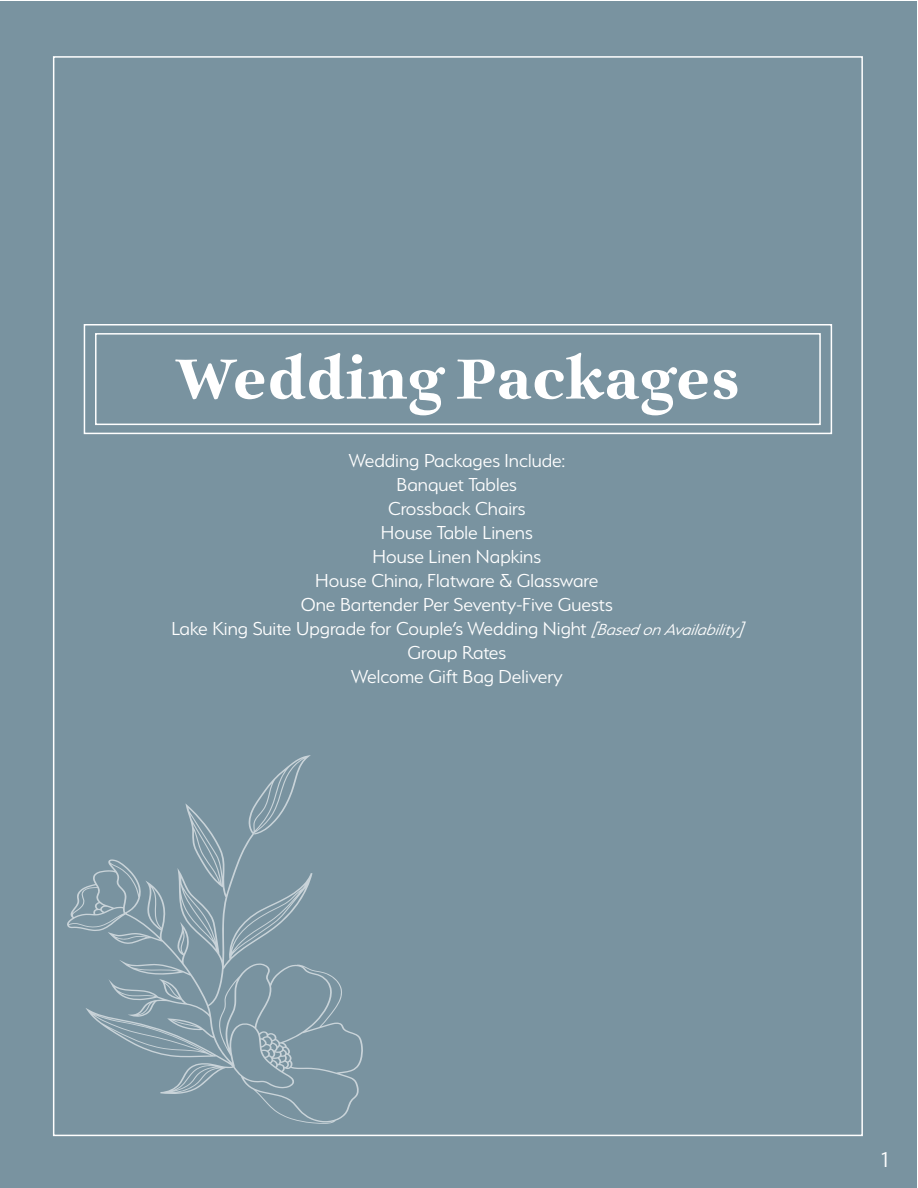
<style>
.page{position:relative;width:918px;height:1188px;background:#fff}
.page>*{position:absolute;margin:0;border:0;box-sizing:border-box;transform-origin:0 0}
.t1{font:66px "Sirenne Text MVB Bd OSF";color:#fff}
.t2{font:300 24px "Serenity";color:#fff}
.t3{font:300 21px "Serenity";color:#fff}
.s1{font-style:italic;font-size:18px}
</style>
<div class="page">
<div style="left:1px;top:1px;width:916px;height:1186px;background:#7993a0"></div>
<div style="left:84px;top:324px;width:748px;height:110px;border:2px solid #fff"></div>
<svg style="left:67px;top:755px;width:296px;height:369px"></svg>
<div style="left:95px;top:333px;width:726px;height:92px;border:2px solid #fff"></div>
<p class="t1" style="left:175px;top:342px;width:566px">Wedding Packages</p>
<p class="t3" style="left:349px;top:450px;width:218px">Wedding Packages Include:</p>
<p class="t3" style="left:397px;top:474px;width:122px">Banquet Tables</p>
<p class="t3" style="left:388px;top:498px;width:139px">Crossback Chairs</p>
<p class="t3" style="left:381px;top:522px;width:153px">House Table Linens</p>
<p class="t3" style="left:373px;top:546px;width:170px">House Linen Napkins</p>
<p class="t3" style="left:315px;top:570px;width:285px">House China, Flatware &amp; Glassware</p>
<p class="t3" style="left:301px;top:594px;width:314px">One Bartender Per Seventy-Five Guests</p>
<p class="t3" style="left:171px;top:618px;width:579px">Lake King Suite Upgrade for Couple’s Wedding Night <span class="s1">[BasedonAvailability]</span></p>
<p class="t3" style="left:407px;top:642px;width:100px">Group Rates</p>
<p class="t3" style="left:351px;top:666px;width:213px">Welcome Gift Bag Delivery</p>
<p class="t2" style="left:881px;top:1147px;width:8px">1</p>
</div>
